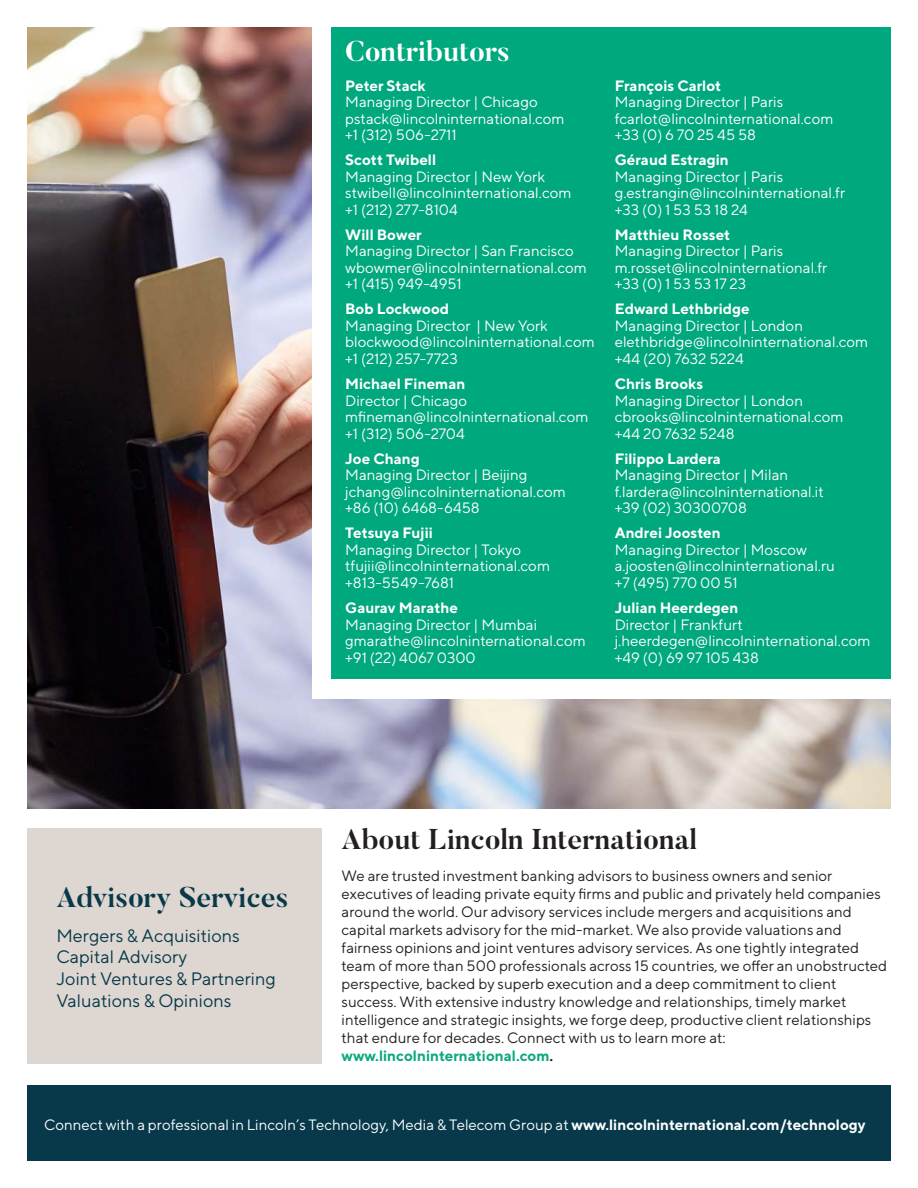
<style>
.page{position:relative;width:918px;height:1188px;background:#fff}
.page>*{position:absolute;margin:0;border:0;box-sizing:border-box;transform-origin:0 0}
.t1{font:700 28.5px "Butler";color:#231f20}
.t2{font:700 28.5px "Butler";color:#07394b}
.t3{font:700 28.5px "Butler";color:#fff}
.t4{font:18px/21.6px "TT Norms";color:#07394b}
.t5{font:15px/16.5px "TT Norms";color:#fff}
.t6{font:15px/18px "TT Norms";color:#231f20}
.t7{font:700 15px "TT Norms";color:#fff}
.s1{font-weight:700;color:#0da780}
.s2{font-weight:700}
</style>
<div class="page">
<img style="left:27px;top:27px;width:864px;height:782px">
<div style="left:312px;top:0;width:606px;height:698px;background:#fff"></div>
<div style="left:332px;top:27px;width:559px;height:652px;background:#00a87e"></div>
<div style="left:27px;top:1086px;width:864px;height:75px;background:#07394b"></div>
<div style="left:27px;top:828px;width:295px;height:236px;background:#ded6d0"></div>
<h1 class="t3" style="left:345px;top:33px;width:166px">Contributors</h1>
<p class="t7" style="left:345px;top:76px;width:82px">Peter Stack</p>
<p class="t5" style="left:345px;top:93px;width:221px">Managing Director | Chicago pstack@lincolninternational.com +1 (312) 506-2711</p>
<p class="t7" style="left:345px;top:150px;width:92px">Scott Twibell</p>
<p class="t5" style="left:345px;top:168px;width:228px">Managing Director | New York stwibell@lincolninternational.com +1 (212) 277-8104</p>
<p class="t7" style="left:345px;top:225px;width:78px">Will Bower</p>
<p class="t5" style="left:345px;top:242px;width:243px">Managing Director | San Francisco wbowmer@lincolninternational.com +1 (415) 949-4951</p>
<p class="t7" style="left:345px;top:300px;width:105px">Bob Lockwood</p>
<p class="t5" style="left:345px;top:317px;width:251px">Managing Director | New York blockwood@lincolninternational.com +1 (212) 257-7723</p>
<p class="t7" style="left:345px;top:374px;width:122px">Michael Fineman</p>
<p class="t5" style="left:345px;top:392px;width:245px">Director | Chicago mfineman@lincolninternational.com +1 (312) 506-2704</p>
<p class="t7" style="left:345px;top:449px;width:76px">Joe Chang</p>
<p class="t5" style="left:345px;top:466px;width:222px">Managing Director | Beijing jchang@lincolninternational.com +86 (10) 6468-6458</p>
<p class="t7" style="left:345px;top:524px;width:89px">Tetsuya Fujii</p>
<p class="t5" style="left:345px;top:541px;width:206px">Managing Director | Tokyo tfujii@lincolninternational.com +813-5549-7681</p>
<p class="t7" style="left:345px;top:598px;width:114px">Gaurav Marathe</p>
<p class="t5" style="left:345px;top:616px;width:242px">Managing Director | Mumbai gmarathe@lincolninternational.com +91 (22) 4067 0300</p>
<p class="t7" style="left:615px;top:76px;width:108px">François Carlot</p>
<p class="t5" style="left:615px;top:93px;width:220px">Managing Director | Paris fcarlot@lincolninternational.com +33 (0) 6 70 25 45 58</p>
<p class="t7" style="left:615px;top:150px;width:116px">Géraud Estragin</p>
<p class="t5" style="left:615px;top:168px;width:232px">Managing Director | Paris g.estrangin@lincolninternational.fr +33 (0) 1 53 53 18 24</p>
<p class="t7" style="left:615px;top:225px;width:117px">Matthieu Rosset</p>
<p class="t5" style="left:615px;top:242px;width:214px">Managing Director | Paris m.rosset@lincolninternational.fr +33 (0) 1 53 53 17 23</p>
<p class="t7" style="left:615px;top:300px;width:137px">Edward Lethbridge</p>
<p class="t5" style="left:615px;top:317px;width:255px">Managing Director | London elethbridge@lincolninternational.com +44 (20) 7632 5224</p>
<p class="t7" style="left:615px;top:374px;width:90px">Chris Brooks</p>
<p class="t5" style="left:615px;top:392px;width:230px">Managing Director | London cbrooks@lincolninternational.com +44 20 7632 5248</p>
<p class="t7" style="left:615px;top:449px;width:108px">Filippo Lardera</p>
<p class="t5" style="left:615px;top:466px;width:211px">Managing Director | Milan f.lardera@lincolninternational.it +39 (02) 30300708</p>
<p class="t7" style="left:615px;top:524px;width:107px">Andrei Joosten</p>
<p class="t5" style="left:615px;top:541px;width:222px">Managing Director | Moscow a.joosten@lincolninternational.ru +7 (495) 770 00 51</p>
<p class="t7" style="left:615px;top:598px;width:125px">Julian Heerdegen</p>
<p class="t5" style="left:615px;top:616px;width:257px">Director | Frankfurt j.heerdegen@lincolninternational.com +49 (0) 69 97 105 438</p>
<h1 class="t2" style="left:56px;top:879px;width:233px">Advisory Services</h1>
<p class="t4" style="left:56px;top:924px;width:221px">Mergers &amp; Acquisitions<br>Capital Advisory<br>Joint Ventures &amp; Partnering<br>Valuations &amp; Opinions</p>
<h1 class="t1" style="left:342px;top:821px;width:357px">About Lincoln International</h1>
<p class="t6" style="left:342px;top:866px;width:547px">We are trusted investment banking advisors to business owners and senior executives of leading private equity firms and public and privately held companies around the world. Our advisory services include mergers and acquisitions and capital markets advisory for the mid-market. We also provide valuations and fairness opinions and joint ventures advisory services. As one tightly integrated team of more than 500 professionals across 15 countries, we offer an unobstructed perspective, backed by superb execution and a deep commitment to client success. With extensive industry knowledge and relationships, timely market intelligence and strategic insights, we forge deep, productive client relationships that endure for decades. Connect with us to learn more at: <span class="s1">www.lincolninternational.com</span><span class="s2">.</span></p>
<p class="t5" style="left:44px;top:1116px;width:823px">Connect with a professional in Lincoln’s Technology, Media &amp; Telecom Group at <span class="s2">www.lincolninternational.com/technology</span></p>
</div>
